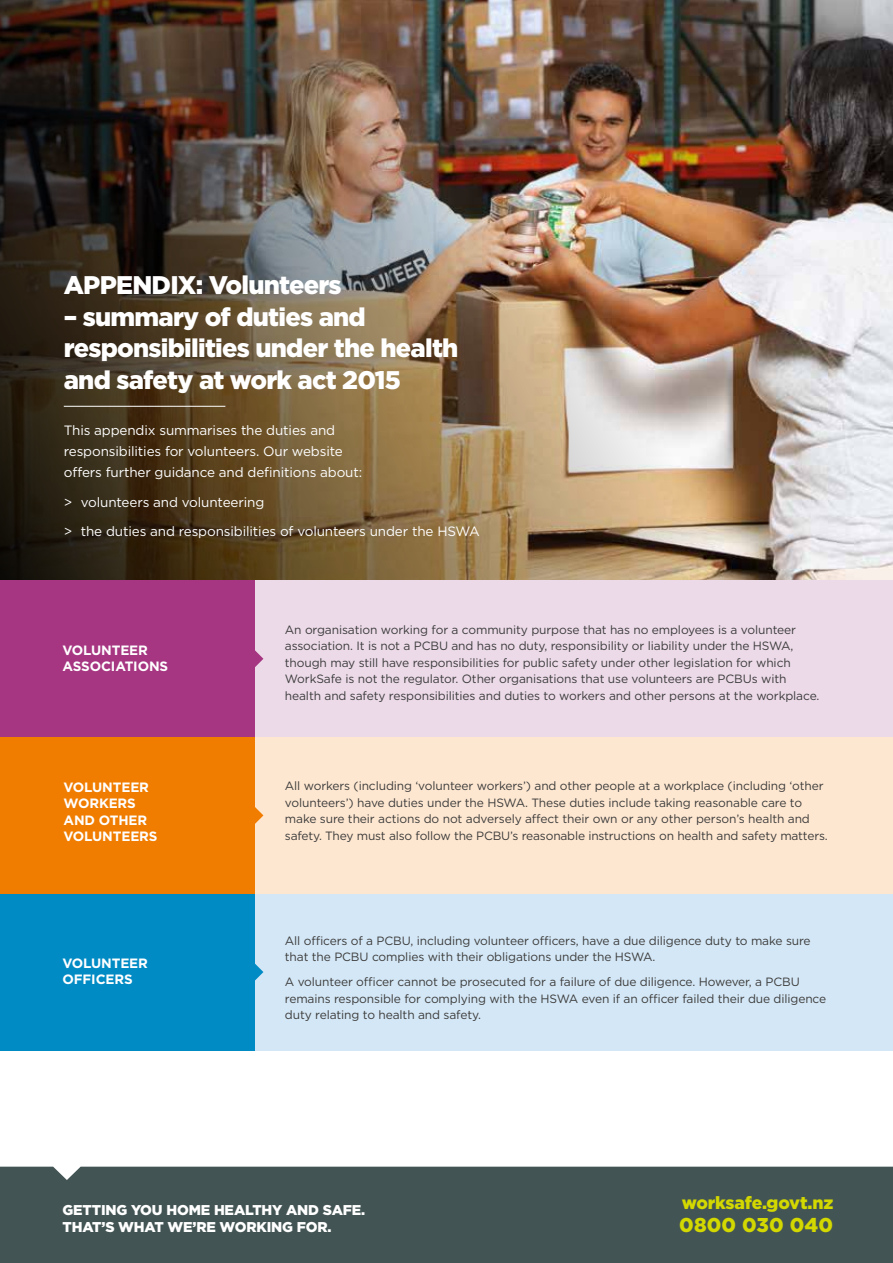
<style>
.page{position:relative;width:893px;height:1263px;background:#fff}
.page>*{position:absolute;margin:0;border:0;box-sizing:border-box;transform-origin:0 0}
.t1{font:900 25.5px/31.5px "Gotham";letter-spacing:-.03em;color:#fff}
.t2{font:900 20.1px "Gotham";letter-spacing:.01em;color:#d3d800}
.t3{font:900 17.7px "Gotham";letter-spacing:-.01em;color:#d3d800}
.t4{font:900 14.25px/17.1px "Gotham";letter-spacing:-.01em;color:#fff}
.t5{font:13.5px/21px "Gotham";letter-spacing:-.01em;color:#fff}
.t6{font:700 13.5px/16.5px "Gotham";letter-spacing:-.01em;color:#fff}
.t7{font:12px/16.5px "Gotham";letter-spacing:-.01em;color:#3c3c3b}
</style>
<div class="page">
<div style="left:0;top:1167px;width:893px;height:96px;background:#425453"></div>
<img style="left:0;top:0;width:893px;height:580px">
<hr style="left:64px;top:406px;width:161px;height:1px;background:#fff">
<div style="left:0;top:580px;width:255px;height:157px;background:#a73682"></div>
<div style="left:255px;top:580px;width:638px;height:157px;background:#ecdae9"></div>
<div style="left:0;top:737px;width:255px;height:157px;background:#f07d00"></div>
<div style="left:255px;top:737px;width:638px;height:157px;background:#fee7d1"></div>
<div style="left:0;top:894px;width:255px;height:156px;background:#008bc5"></div>
<div style="left:255px;top:894px;width:638px;height:156px;background:#d4e7f6"></div>
<svg style="left:255px;top:650px;width:8px;height:17px"></svg>
<svg style="left:255px;top:807px;width:8px;height:17px"></svg>
<svg style="left:255px;top:963px;width:8px;height:18px"></svg>
<h1 class="t1" style="left:64px;top:271px;width:279px">APPENDIX: Volunteers</h1>
<h1 class="t1" style="left:64px;top:302px;width:396px">– summary of duties and responsibilities under the health and safety at work act 2015</h1>
<p class="t5" style="left:64px;top:421px;width:300px">This appendix summarises the duties and responsibilities for volunteers. Our website offers further guidance and definitions about:</p>
<p class="t5" style="left:64px;top:488px;width:418px;line-height:29.5px">&gt; volunteers and volunteering<br>&gt; the duties and responsibilities of volunteers under the HSWA</p>
<p class="t6" style="left:63px;top:642px;width:107px">VOLUNTEER<br>ASSOCIATIONS</p>
<p class="t6" style="left:64px;top:780px;width:95px">VOLUNTEER<br>WORKERS<br>AND OTHER<br>VOLUNTEERS</p>
<p class="t6" style="left:63px;top:955px;width:87px">VOLUNTEER<br>OFFICERS</p>
<p class="t7" style="left:285px;top:622px;width:536px">An organisation working for a community purpose that has no employees is a volunteer association. It is not a PCBU and has no duty, responsibility or liability under the HSWA, though may still have responsibilities for public safety under other legislation for which WorkSafe is not the regulator. Other organisations that use volunteers are PCBUs with health and safety responsibilities and duties to workers and other persons at the workplace.</p>
<p class="t7" style="left:285px;top:778px;width:544px">All workers (including ‘volunteer workers’) and other people at a workplace (including ‘other volunteers’) have duties under the HSWA. These duties include taking reasonable care to make sure their actions do not adversely affect their own or any other person’s health and safety. They must also follow the PCBU’s reasonable instructions on health and safety matters.</p>
<p class="t7" style="left:285px;top:933px;width:527px">All officers of a PCBU, including volunteer officers, have a due diligence duty to make sure that the PCBU complies with their obligations under the HSWA.</p>
<p class="t7" style="left:285px;top:974px;width:543px">A volunteer officer cannot be prosecuted for a failure of due diligence. However, a PCBU remains responsible for complying with the HSWA even if an officer failed their due diligence duty relating to health and safety.</p>
<p class="t4" style="left:63px;top:1202px;width:304px">GETTING YOU HOME HEALTHY AND SAFE.<br>THAT’S WHAT WE’RE WORKING FOR.</p>
<h3 class="t3" style="left:682px;top:1195px;width:153px">worksafe.govt.nz</h3>
<h2 class="t2" style="left:679px;top:1216px;width:156px">0800 030 040</h2>
</div>
